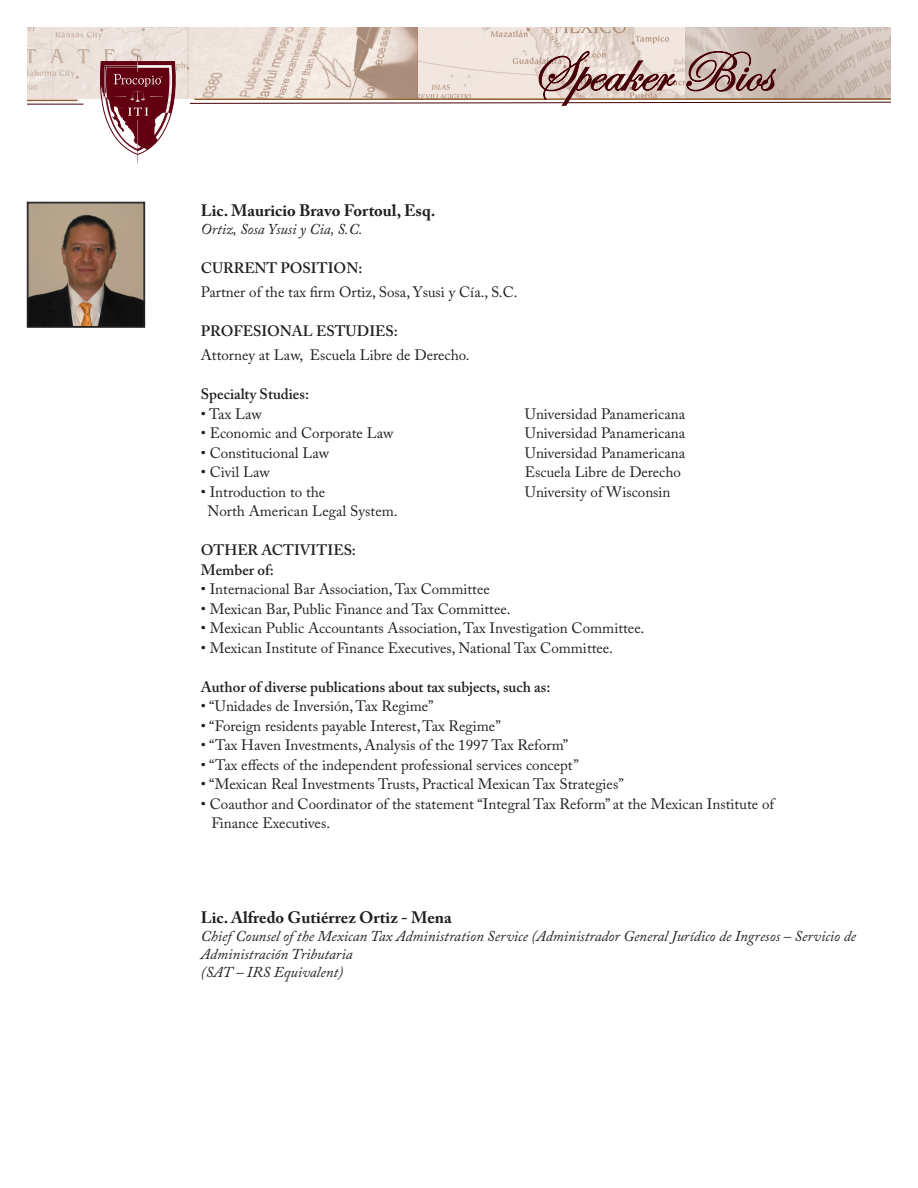
<style>
.page{position:relative;width:918px;height:1188px;background:#fff}
.page>*{position:absolute;margin:0;border:0;box-sizing:border-box;transform-origin:0 0}
.t1{font:57.9px "Edwardian Script ITC";color:#470005}
.t2{font:700 16.5px "Adobe Caslon Pro";color:#231f20}
.t3{font:15px/19.5px "Adobe Caslon Pro";color:#231f20}
.t4{font:italic 15px/18px "Adobe Caslon Pro";color:#231f20}
.t5{font:600 15px/19.5px "Adobe Caslon Pro";color:#231f20}
</style>
<div class="page">
<img style="left:27px;top:27px;width:864px;height:72px">
<img style="left:188px;top:27px;width:1px;height:71px">
<img style="left:417px;top:27px;width:1px;height:72px">
<hr style="left:27px;top:100px;width:51px;height:1px;background:#915e2d">
<hr style="left:27px;top:104px;width:56px;height:1px;background:#470005">
<svg style="left:189px;top:51px;width:702px;height:55px;background:#d4c2ba"></svg>
<svg style="left:99px;top:56px;width:77px;height:107px"></svg>
<svg style="left:27px;top:202px;width:118px;height:126px;background:#846f5e"></svg>
<div style="left:28px;top:203px;width:116px;height:124px;border:1px solid #231f20"></div>
<h1 class="t1" style="left:532px;top:40px;width:242px">Speaker Bios</h1>
<p class="t2" style="left:201px;top:201px;width:236px">Lic. Mauricio Bravo Fortoul, Esq.</p>
<p class="t4" style="left:201px;top:220px;width:163px">Ortiz, Sosa Ysusi y Cia, S.C.</p>
<p class="t5" style="left:201px;top:258px;width:163px">CURRENT POSITION:</p>
<p class="t3" style="left:201px;top:282px;width:318px">Partner of the tax firm Ortiz, Sosa, Ysusi y Cía., S.C.</p>
<p class="t5" style="left:201px;top:321px;width:198px">PROFESIONAL ESTUDIES:</p>
<p class="t3" style="left:201px;top:345px;width:270px">Attorney at Law, Escuela Libre de Derecho.</p>
<p class="t5" style="left:201px;top:384px;width:110px">Specialty Studies:</p>
<p class="t3" style="left:201px;top:404px;width:63px">• Tax Law</p>
<p class="t3" style="left:525px;top:404px;width:162px">Universidad Panamericana</p>
<p class="t3" style="left:201px;top:423px;width:194px">• Economic and Corporate Law</p>
<p class="t3" style="left:525px;top:423px;width:162px">Universidad Panamericana</p>
<p class="t3" style="left:201px;top:443px;width:130px">• Constitucional Law</p>
<p class="t3" style="left:525px;top:443px;width:162px">Universidad Panamericana</p>
<p class="t3" style="left:201px;top:462px;width:71px">• Civil Law</p>
<p class="t3" style="left:525px;top:462px;width:158px">Escuela Libre de Derecho</p>
<p class="t3" style="left:201px;top:482px;width:126px">• Introduction to the</p>
<p class="t3" style="left:525px;top:482px;width:147px">University of Wisconsin</p>
<p class="t3" style="left:208px;top:501px;width:192px">North American Legal System.</p>
<p class="t5" style="left:201px;top:540px;width:157px">OTHER ACTIVITIES:<br>Member of:</p>
<p class="t3" style="left:201px;top:579px;width:291px">• Internacional Bar Association, Tax Committee</p>
<p class="t3" style="left:201px;top:599px;width:311px">• Mexican Bar, Public Finance and Tax Committee.</p>
<p class="t3" style="left:201px;top:618px;width:445px">• Mexican Public Accountants Association, Tax Investigation Committee.</p>
<p class="t3" style="left:201px;top:638px;width:414px">• Mexican Institute of Finance Executives, National Tax Committee.</p>
<p class="t5" style="left:201px;top:677px;width:351px">Author of diverse publications about tax subjects, such as:</p>
<p class="t3" style="left:201px;top:696px;width:234px">• “Unidades de Inversión, Tax Regime”</p>
<p class="t3" style="left:201px;top:716px;width:301px">• “Foreign residents payable Interest, Tax Regime”</p>
<p class="t3" style="left:201px;top:735px;width:369px">• “Tax Haven Investments, Analysis of the 1997 Tax Reform”</p>
<p class="t3" style="left:201px;top:755px;width:380px">• “Tax effects of the independent professional services concept”</p>
<p class="t3" style="left:201px;top:774px;width:424px">• “Mexican Real Investments Trusts, Practical Mexican Tax Strategies”</p>
<p class="t3" style="left:211px;top:794px;width:564px;text-indent:-11px">• Coauthor and Coordinator of the statement “Integral Tax Reform” at the Mexican Institute of<br>Finance Executives.</p>
<p class="t2" style="left:201px;top:907px;width:252px">Lic. Alfredo Gutiérrez Ortiz - Mena</p>
<p class="t4" style="left:201px;top:926px;width:657px">Chief Counsel of the Mexican Tax Administration Service (Administrador General Jurídico de Ingresos – Servicio de<br>Administración Tributaria<br>(SAT – IRS Equivalent)</p>
</div>
